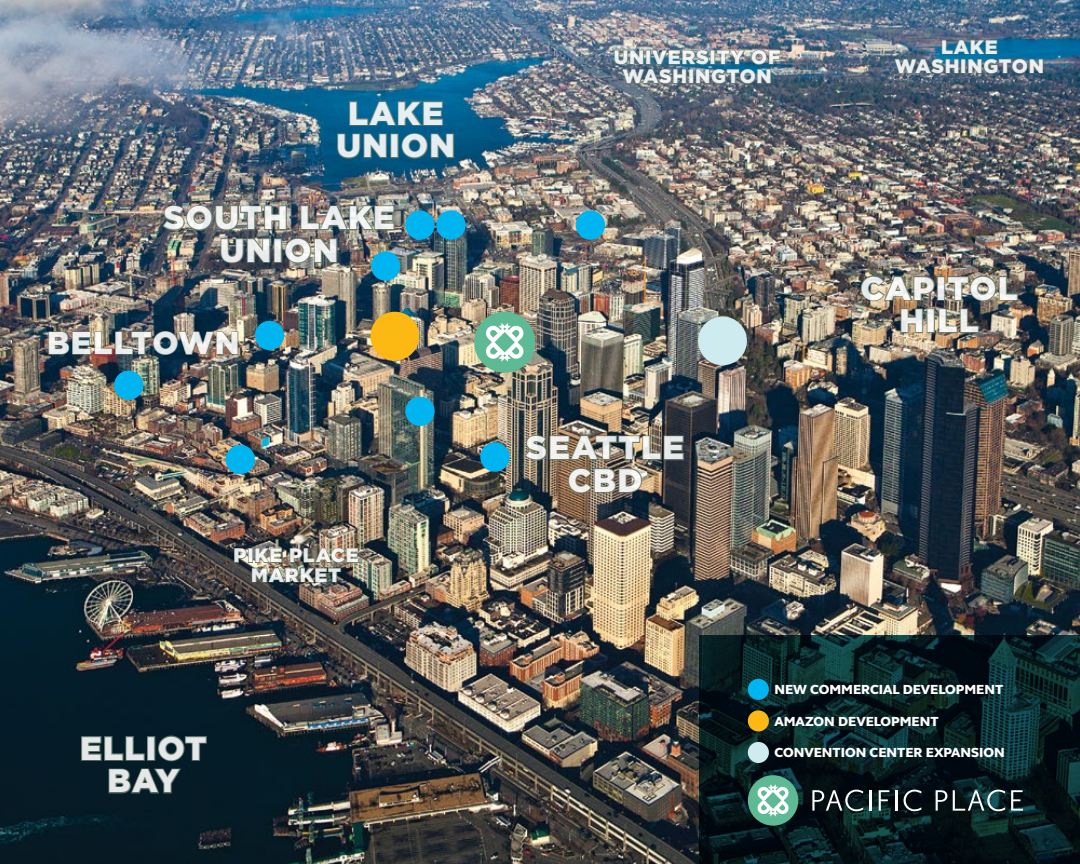
<style>
.page{position:relative;width:1080px;height:864px;background:#fff}
.page>*{position:absolute;margin:0;border:0;box-sizing:border-box;transform-origin:0 0}
.t1{font:900 32.55px/32.5px "Gotham HTF";letter-spacing:.04em;color:#fff;text-align:center}
.t2{font:900 31.5px "Gotham HTF";letter-spacing:.04em;color:#fff}
.t3{font:900 19.35px/19.4px "Gotham HTF";letter-spacing:.04em;color:#fff;text-align:center}
.t4{font:800 13.5px "FS Elliot";color:#fff}
</style>
<div class="page">
<img style="left:0;top:0;width:1080px;height:864px">
<svg style="left:336px;top:100px;width:119px;height:60px;background:#186584"></svg>
<img style="left:161px;top:204px;width:235px;height:60px">
<img style="left:860px;top:274px;width:159px;height:60px">
<img style="left:523px;top:434px;width:162px;height:60px">
<img style="left:893px;top:39px;width:151px;height:36px">
<img style="left:614px;top:49px;width:167px;height:36px">
<img style="left:48px;top:330px;width:191px;height:26px">
<img style="left:234px;top:547px;width:125px;height:36px">
<svg style="left:80px;top:735px;width:128px;height:60px;background:#182f35"></svg>
<div style="left:405px;top:397px;width:30px;height:29px;background:#00b5ef;border-radius:50%"></div>
<div style="left:371px;top:251px;width:29px;height:30px;background:#00b5ef;border-radius:50%"></div>
<div style="left:405px;top:210px;width:30px;height:30px;background:#00b5ef;border-radius:50%"></div>
<div style="left:436px;top:210px;width:30px;height:30px;background:#00b5ef;border-radius:50%"></div>
<div style="left:576px;top:210px;width:29px;height:30px;background:#00b5ef;border-radius:50%"></div>
<div style="left:226px;top:445px;width:29px;height:29px;background:#00b5ef;border-radius:50%"></div>
<div style="left:480px;top:442px;width:30px;height:30px;background:#00b5ef;border-radius:50%"></div>
<div style="left:255px;top:321px;width:29px;height:29px;background:#00b5ef;border-radius:50%"></div>
<div style="left:114px;top:371px;width:29px;height:29px;background:#00b5ef;border-radius:50%"></div>
<div style="left:370px;top:312px;width:49px;height:49px;background:#fdb913;border-radius:50%"></div>
<div style="left:698px;top:316px;width:49px;height:49px;background:#ceebef;border-radius:50%"></div>
<div style="left:474px;top:312px;width:61px;height:61px;background:#5eb995;border-radius:50%"></div>
<svg style="left:486px;top:323px;width:37px;height:39px"></svg>
<svg style="left:700px;top:636px;width:380px;height:228px;background:#071d21"></svg>
<div style="left:748px;top:679px;width:21px;height:21px;background:#00b5ef;border-radius:50%"></div>
<div style="left:748px;top:710px;width:21px;height:21px;background:#fdb913;border-radius:50%"></div>
<div style="left:748px;top:742px;width:21px;height:21px;background:#ceebef;border-radius:50%"></div>
<div style="left:748px;top:775px;width:50px;height:51px;background:#5eb995;border-radius:50%"></div>
<svg style="left:758px;top:784px;width:31px;height:33px"></svg>
<svg style="left:812px;top:790px;width:51px;height:21px"></svg>
<hr style="left:869px;top:790px;width:2px;height:21px;background:#fff">
<svg style="left:879px;top:790px;width:10px;height:21px"></svg>
<hr style="left:895px;top:790px;width:2px;height:21px;background:#fff">
<svg style="left:904px;top:790px;width:17px;height:21px"></svg>
<svg style="left:936px;top:790px;width:11px;height:21px"></svg>
<svg style="left:953px;top:790px;width:52px;height:21px"></svg>
<svg style="left:1011px;top:790px;width:12px;height:21px"></svg>
<h1 class="t1" style="left:336px;top:96px;width:120px">LAKE<br>UNION</h1>
<h1 class="t1" style="left:163px;top:201px;width:233px">SOUTH LAKE<br>UNION</h1>
<h2 class="t2" style="left:47px;top:325px;width:194px">BELLTOWN</h2>
<h3 class="t3" style="left:234px;top:545px;width:127px">PIKE PLACE<br>MARKET</h3>
<h1 class="t1" style="left:80px;top:731px;width:128px">ELLIOT<br>BAY</h1>
<h3 class="t3" style="left:614px;top:47px;width:168px">UNIVERSITY OF<br>WASHINGTON</h3>
<h1 class="t1" style="left:526px;top:431px;width:160px">SEATTLE<br>CBD</h1>
<h3 class="t3" style="left:895px;top:37px;width:151px">LAKE<br>WASHINGTON</h3>
<h1 class="t1" style="left:860px;top:271px;width:159px">CAPITOL<br>HILL</h1>
<p class="t4" style="left:774px;top:681px;width:230px">NEW COMMERCIAL DEVELOPMENT</p>
<p class="t4" style="left:774px;top:712px;width:166px">AMAZON DEVELOPMENT</p>
<p class="t4" style="left:774px;top:744px;width:232px">CONVENTION CENTER EXPANSION</p>
</div>
